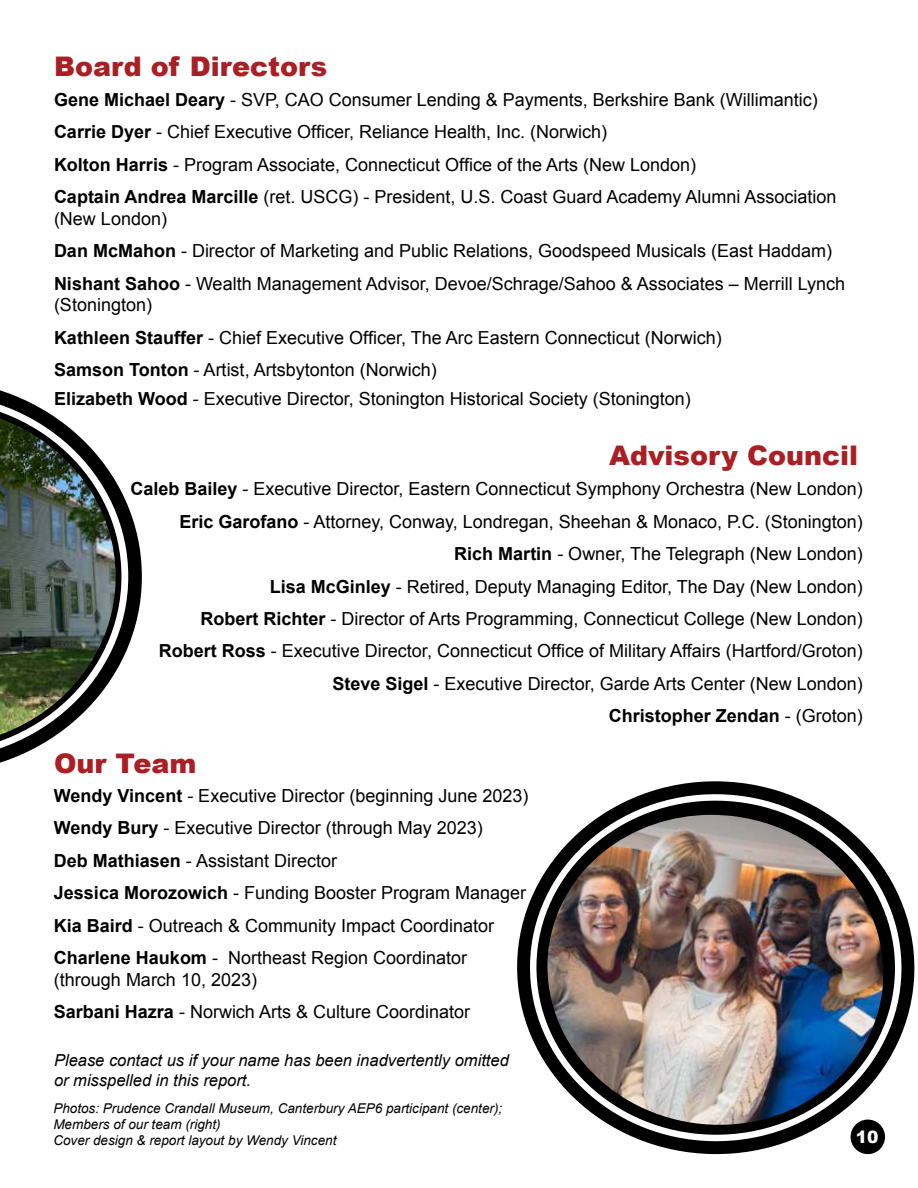
<style>
.page{position:relative;width:918px;height:1188px;background:#fff}
.page>*{position:absolute;margin:0;border:0;box-sizing:border-box;transform-origin:0 0}
.t1{font:900 27px "Arial";color:#aa1f24}
.t2{font:18px/32.4px "Arial";color:#000}
.t3{font:900 16.95px "Arial";color:#fff}
.t4{font:italic 16.5px/19.8px "Arial";color:#000}
.t5{font:italic 13.5px/16.2px "Arial";color:#000}
.s1{font-weight:700}
</style>
<div class="page">
<svg style="left:517px;top:781px;width:398px;height:374px"></svg>
<svg style="left:548px;top:799px;width:349px;height:336px"></svg>
<svg style="left:0;top:390px;width:142px;height:373px"></svg>
<svg style="left:0;top:400px;width:121px;height:353px"></svg>
<img style="left:0;top:419px;width:116px;height:316px">
<img style="left:537px;top:815px;width:357px;height:321px">
<svg style="left:852px;top:1120px;width:35px;height:35px"></svg>
<svg style="left:850px;top:1120px;width:35px;height:34px"></svg>
<div style="left:851px;top:1120px;width:34px;height:34px;background:#000;border-radius:50%"></div>
<h1 class="t1" style="left:54px;top:47px;width:275px">Board of Directors</h1>
<p class="t2" style="left:54px;top:84px;width:784px"><span class="s1">Gene Michael Deary</span> - SVP, CAO Consumer Lending &amp; Payments, Berkshire Bank (Willimantic)<br><span class="s1">Carrie Dyer</span> - Chief Executive Officer, Reliance Health, Inc. (Norwich)<br><span class="s1">Kolton Harris</span> - Program Associate, Connecticut Office of the Arts (New London)<br><span class="s1">Captain Andrea Marcille</span> (ret. USCG) - President, U.S. Coast Guard Academy Alumni Association</p>
<p class="t2" style="left:54px;top:203px;width:793px">(New London)<br><span class="s1">Dan McMahon</span> - Director of Marketing and Public Relations, Goodspeed Musicals (East Haddam)<br><span class="s1">Nishant Sahoo</span> - Wealth Management Advisor, Devoe/Schrage/Sahoo &amp; Associates – Merrill Lynch</p>
<p class="t2" style="left:54px;top:289px;width:669px">(Stonington)<br><span class="s1">Kathleen Stauffer</span> - Chief Executive Officer, The Arc Eastern Connecticut (Norwich)<br><span class="s1">Samson Tonton</span> - Artist, Artsbytonton (Norwich)</p>
<p class="t2" style="left:54px;top:383px;width:638px"><span class="s1">Elizabeth Wood</span> - Executive Director, Stonington Historical Society (Stonington)</p>
<h1 class="t1" style="left:609px;top:435px;width:251px">Advisory Council</h1>
<p class="t2" style="left:131px;top:473px;width:734px;text-align:right"><span class="s1">Caleb Bailey</span> - Executive Director, Eastern Connecticut Symphony Orchestra (New London)<br><span class="s1">Eric Garofano</span> - Attorney, Conway, Londregan, Sheehan &amp; Monaco, P.C. (Stonington)<br><span class="s1">Rich Martin</span> - Owner, The Telegraph (New London)<br><span class="s1">Lisa McGinley</span> - Retired, Deputy Managing Editor, The Day (New London)<br><span class="s1">Robert Richter</span> - Director of Arts Programming, Connecticut College (New London)<br><span class="s1">Robert Ross</span> - Executive Director, Connecticut Office of Military Affairs (Hartford/Groton)<br><span class="s1">Steve Sigel</span> - Executive Director, Garde Arts Center (New London)<br><span class="s1">Christopher Zendan</span> - (Groton)</p>
<h1 class="t1" style="left:54px;top:744px;width:144px">Our Team</h1>
<p class="t2" style="left:54px;top:780px;width:476px"><span class="s1">Wendy Vincent</span> - Executive Director (beginning June 2023)<br><span class="s1">Wendy Bury</span> - Executive Director (through May 2023)<br><span class="s1">Deb Mathiasen</span> - Assistant Director<br><span class="s1">Jessica Morozowich</span> - Funding Booster Program Manager <span class="s1">Kia Baird</span> - Outreach &amp; Community Impact Coordinator <span class="s1">Charlene Haukom</span> - Northeast Region Coordinator</p>
<p class="t2" style="left:54px;top:963px;width:418px">(through March 10, 2023)<br><span class="s1">Sarbani Hazra</span> - Norwich Arts &amp; Culture Coordinator</p>
<p class="t4" style="left:54px;top:1051px;width:456px">Please contact us if your name has been inadvertently omitted or misspelled in this report.</p>
<p class="t5" style="left:53px;top:1100px;width:450px">Photos: Prudence Crandall Museum, Canterbury AEP6 participant (center);<br>Members of our team (right)<br>Cover design &amp; report layout by Wendy Vincent</p>
<p class="t3" style="left:856px;top:1125px;width:24px">10</p>
</div>
